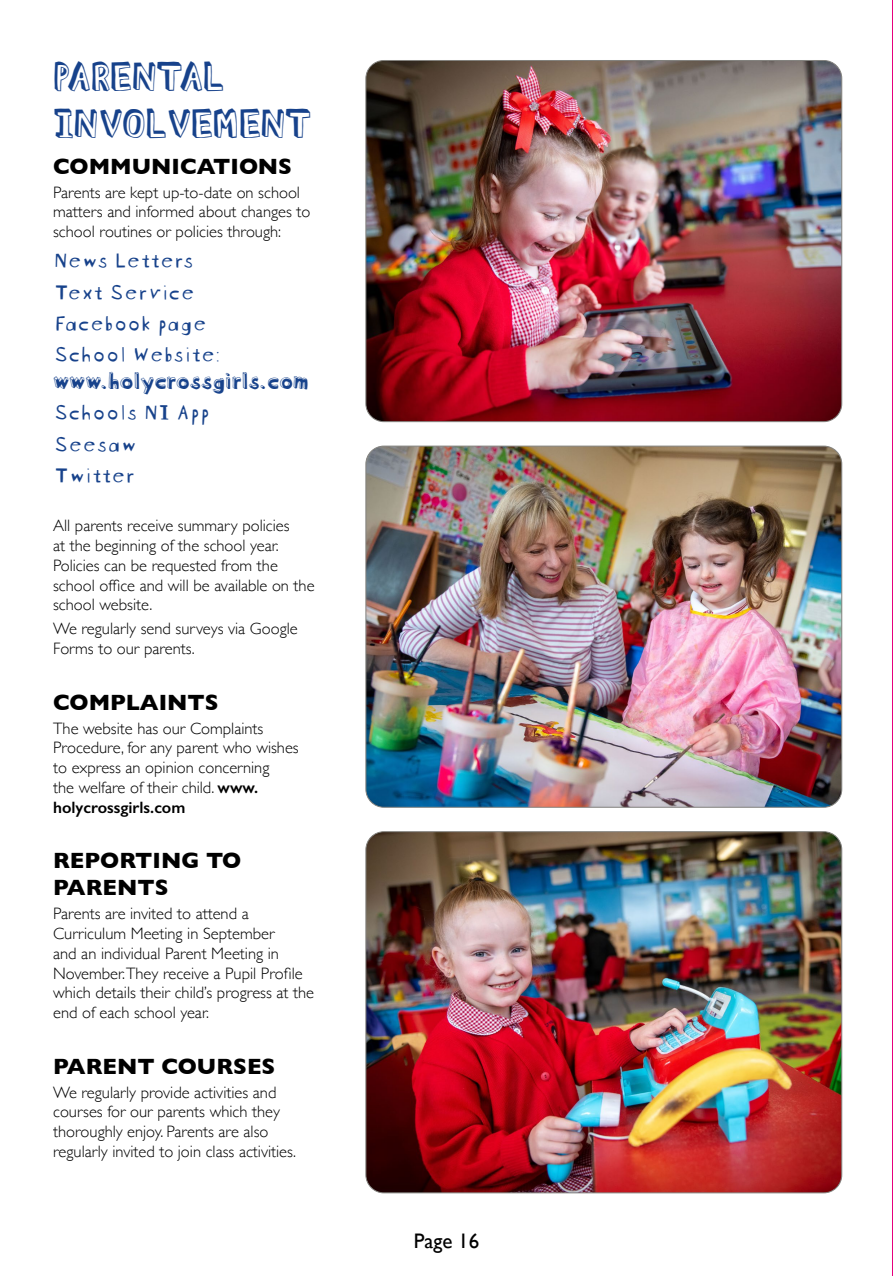
<style>
.page{position:relative;width:893px;height:1276px;background:#fff}
.page>*{position:absolute;margin:0;border:0;box-sizing:border-box;transform-origin:0 0}
.t1{font:39px/46.8px "Blockhead OT Dark Side";color:#17428b}
.t2{font:22.5px/31.2px "Blockhead OT Unplugged";color:#17428b}
.t3{font:700 22.5px/27px "Gill Sans";color:#000}
.t4{font:22.5px "Blockhead OT Black Face";color:#17428b}
.t5{font:21px "Gill Sans";color:#000}
.t6{font:300 16.5px/19.8px "Gill Sans";color:#000}
.s1{font-weight:600}
</style>
<div class="page">
<hr style="left:892px;top:0;width:1px;height:1276px;background:#e6007d">
<img style="left:366px;top:446px;width:476px;height:361px">
<img style="left:366px;top:60px;width:476px;height:362px">
<img style="left:366px;top:831px;width:476px;height:361px">
<h1 class="t1" style="left:53px;top:49px;width:260px">PARENTAL<br>INVOLVEMENT</h1>
<h2 class="t3" style="left:53px;top:152px;width:240px">COMMUNICATIONS</h2>
<p class="t6" style="left:53px;top:181px;width:259px">Parents are kept up-to-date on school matters and informed about changes to school routines or policies through:</p>
<h2 class="t2" style="left:53px;top:242px;width:168px">News Letters<br>Text Service<br>Facebook page<br>School Website:</h2>
<h2 class="t4" style="left:53px;top:361px;width:257px">www.holycrossgirls.com</h2>
<h2 class="t2" style="left:53px;top:394px;width:157px">Schools NI App<br>Seesaw<br>Twitter</h2>
<p class="t6" style="left:53px;top:515px;width:263px">All parents receive summary policies<br>at the beginning of the school year.<br>Policies can be requested from the school office and will be available on the school website.</p>
<p class="t6" style="left:53px;top:618px;width:246px">We regularly send surveys via Google<br>Forms to our parents.</p>
<h2 class="t3" style="left:53px;top:688px;width:167px">COMPLAINTS</h2>
<p class="t6" style="left:53px;top:717px;width:247px">The website has our Complaints<br>Procedure, for any parent who wishes to express an opinion concerning<br>the welfare of their child. <span class="s1">www. holycrossgirls.com</span></p>
<h2 class="t3" style="left:53px;top:846px;width:190px">REPORTING TO<br>PARENTS</h2>
<p class="t6" style="left:53px;top:903px;width:262px">Parents are invited to attend a Curriculum Meeting in September<br>and an individual Parent Meeting in November.They receive a Pupil Profile which details their child’s progress at the end of each school year.</p>
<h2 class="t3" style="left:53px;top:1052px;width:224px">PARENT COURSES</h2>
<p class="t6" style="left:53px;top:1081px;width:244px">We regularly provide activities and courses for our parents which they thoroughly enjoy. Parents are also regularly invited to join class activities.</p>
<p class="t5" style="left:414px;top:1228px;width:67px">Page 16</p>
</div>
